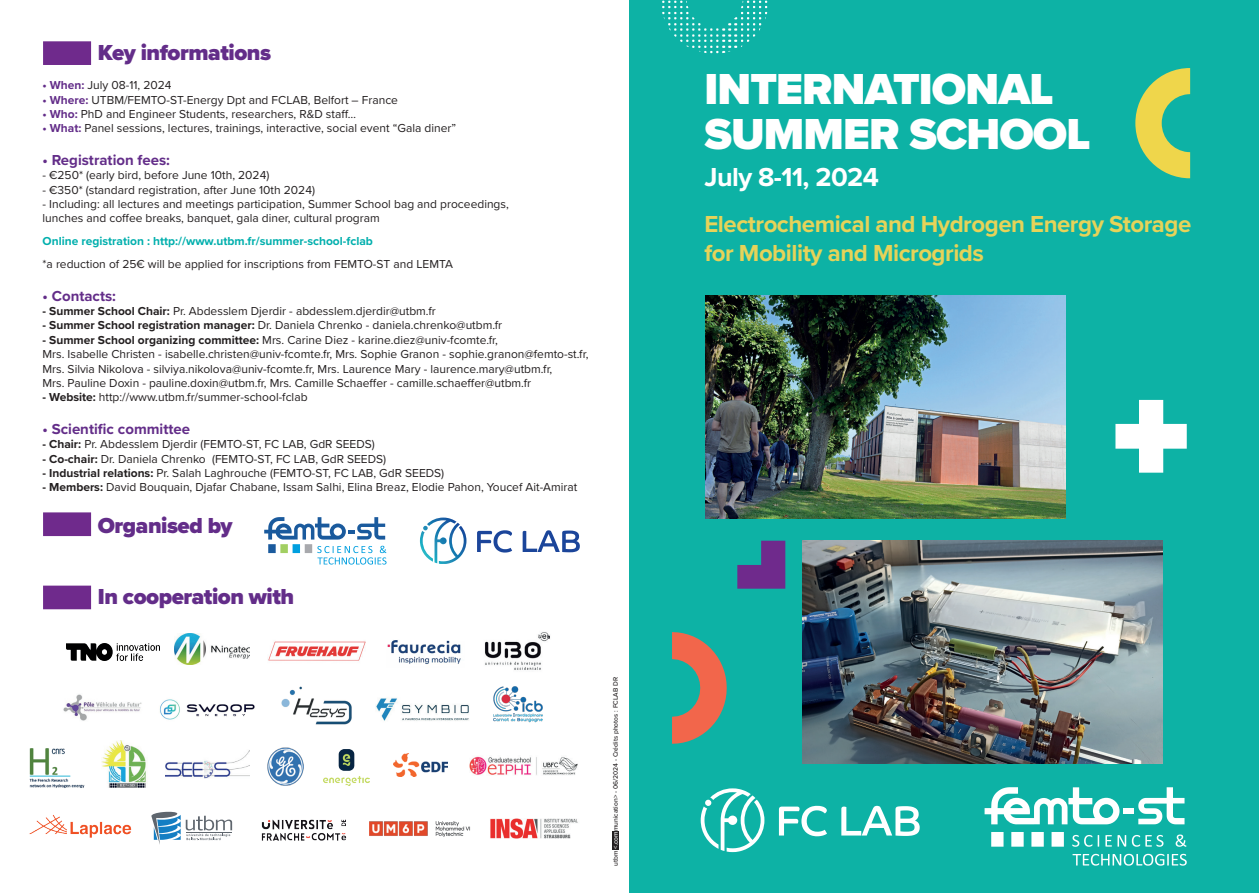
<style>
.page{position:relative;width:1259px;height:893px;background:#fff}
.page>*{position:absolute;margin:0;border:0;box-sizing:border-box;transform-origin:0 0}
.t1{font:900 45px/45px "Proxima Nova";letter-spacing:-.02em;color:#fff}
.t2{font:700 27px "Proxima Nova";letter-spacing:-.02em;color:#fff}
.t3{font:700 24px/28.8px "Proxima Nova";letter-spacing:-.02em;color:#e6d359}
.t4{font:900 22.5px "Proxima Nova";letter-spacing:-.02em;color:#632d89}
.t5{font:700 15px "Proxima Nova";color:#632d89}
.t6{font:12px/14.4px "Proxima Nova";color:#231f20}
.t7{font:700 12px "Proxima Nova";color:#00afad}
.t8{font:500 6.75px "Proxima Nova";color:#231f20}
.s1{font-weight:700;color:#632d89}
.s2{font-weight:700}
.s3{color:#fff}
</style>
<div class="page">
<div style="left:695px;top:0;width:564px;height:893px;background:#0db2a5"></div>
<div style="left:629px;top:0;width:66px;height:893px;background:#0db2a5"></div>
<img style="left:705px;top:295px;width:360px;height:224px">
<img style="left:803px;top:541px;width:359px;height:223px">
<div style="left:613px;top:831px;width:6px;height:19px;background:#231f20"></div>
<svg style="left:779px;top:806px;width:48px;height:30px"></svg>
<svg style="left:841px;top:806px;width:78px;height:30px"></svg>
<svg style="left:700px;top:788px;width:64px;height:64px"></svg>
<div style="left:991px;top:832px;width:12px;height:15px;background:#fff"></div>
<div style="left:1011px;top:832px;width:12px;height:15px;background:#fff"></div>
<div style="left:1031px;top:832px;width:12px;height:15px;background:#fff"></div>
<div style="left:1051px;top:832px;width:13px;height:15px;background:#fff"></div>
<svg style="left:1138px;top:787px;width:46px;height:37px"></svg>
<svg style="left:984px;top:787px;width:135px;height:37px"></svg>
<div style="left:1123px;top:808px;width:11px;height:6px;background:#fff"></div>
<svg style="left:1072px;top:854px;width:114px;height:12px"></svg>
<svg style="left:1072px;top:835px;width:27px;height:12px"></svg>
<svg style="left:1105px;top:835px;width:6px;height:12px"></svg>
<svg style="left:1117px;top:835px;width:46px;height:12px"></svg>
<svg style="left:1175px;top:834px;width:11px;height:13px"></svg>
<svg style="left:1135px;top:68px;width:55px;height:110px"></svg>
<svg style="left:672px;top:632px;width:54px;height:112px"></svg>
<svg style="left:737px;top:541px;width:48px;height:48px"></svg>
<svg style="left:43px;top:512px;width:48px;height:24px"></svg>
<svg style="left:43px;top:586px;width:48px;height:23px"></svg>
<svg style="left:43px;top:41px;width:48px;height:24px"></svg>
<svg style="left:662px;top:1px;width:105px;height:52px"></svg>
<svg style="left:1115px;top:400px;width:71px;height:73px"></svg>
<div style="left:268px;top:544px;width:8px;height:9px;background:#1a5a9d"></div>
<div style="left:280px;top:544px;width:8px;height:9px;background:#a2cf62"></div>
<div style="left:292px;top:544px;width:8px;height:9px;background:#009fdf"></div>
<div style="left:305px;top:544px;width:7px;height:9px;background:#a8a9ad"></div>
<svg style="left:264px;top:517px;width:121px;height:23px"></svg>
<svg style="left:317px;top:546px;width:69px;height:19px"></svg>
<svg style="left:477px;top:530px;width:35px;height:23px"></svg>
<svg style="left:522px;top:530px;width:58px;height:22px"></svg>
<svg style="left:420px;top:518px;width:46px;height:46px"></svg>
<img style="left:175px;top:633px;width:74px;height:32px">
<img style="left:268px;top:641px;width:98px;height:20px">
<img style="left:387px;top:640px;width:74px;height:24px">
<img style="left:484px;top:632px;width:66px;height:38px">
<img style="left:160px;top:699px;width:95px;height:21px">
<img style="left:281px;top:686px;width:71px;height:39px">
<img style="left:376px;top:698px;width:93px;height:23px">
<img style="left:493px;top:686px;width:50px;height:37px">
<img style="left:63px;top:694px;width:79px;height:27px">
<img style="left:369px;top:821px;width:101px;height:15px">
<svg style="left:151px;top:812px;width:81px;height:32px"></svg>
<img style="left:261px;top:819px;width:86px;height:22px">
<img style="left:490px;top:818px;width:88px;height:21px">
<img style="left:66px;top:644px;width:93px;height:16px">
<img style="left:166px;top:750px;width:84px;height:29px">
<img style="left:267px;top:748px;width:36px;height:37px">
<img style="left:393px;top:753px;width:54px;height:23px">
<img style="left:469px;top:756px;width:109px;height:19px">
<img style="left:102px;top:740px;width:44px;height:47px">
<img style="left:324px;top:750px;width:46px;height:36px">
<img style="left:29px;top:748px;width:56px;height:40px">
<img style="left:29px;top:815px;width:103px;height:23px">
<h3 class="t4" style="left:98px;top:36px;width:175px">Key informations</h3>
<p class="t6" style="left:43px;top:77px;width:131px"><span class="s1">• When:</span> July 08-11, 2024</p>
<p class="t6" style="left:43px;top:92px;width:357px"><span class="s1">• Where:</span> UTBM/FEMTO-ST-Energy Dpt and FCLAB, Belfort – France</p>
<p class="t6" style="left:43px;top:106px;width:315px"><span class="s1">• Who:</span> PhD and Engineer Students, researchers, R&amp;D staff…</p>
<p class="t6" style="left:43px;top:121px;width:415px"><span class="s1">• What:</span> Panel sessions, lectures, trainings, interactive, social event “Gala diner”</p>
<p class="t5" style="left:43px;top:149px;width:129px">• Registration fees:</p>
<p class="t6" style="left:43px;top:167px;width:228px">- €250* (early bird, before June 10th, 2024)</p>
<p class="t6" style="left:43px;top:182px;width:274px">- €350* (standard registration, after June 10th 2024)</p>
<p class="t6" style="left:43px;top:196px;width:468px">- Including: all lectures and meetings participation, Summer School bag and proceedings, lunches and coffee breaks, banquet, gala diner, cultural program</p>
<p class="t7" style="left:43px;top:232px;width:332px">Online registration : http://www.utbm.fr/summer-school-fclab</p>
<p class="t6" style="left:43px;top:256px;width:412px">*a reduction of 25€ will be applied for inscriptions from FEMTO-ST and LEMTA</p>
<p class="t5" style="left:43px;top:284px;width:75px">• Contacts:</p>
<p class="t6" style="left:43px;top:303px;width:395px"><span class="s2">- Summer School Chair:</span> Pr. Abdesslem Djerdir - abdesslem.djerdir@utbm.fr</p>
<p class="t6" style="left:43px;top:318px;width:461px"><span class="s2">- Summer School registration manager:</span> Dr. Daniela Chrenko - daniela.chrenko@utbm.fr</p>
<p class="t6" style="left:43px;top:332px;width:547px"><span class="s2">- Summer School organizing committee:</span> Mrs. Carine Diez - karine.diez@univ-fcomte.fr,<br>Mrs. Isabelle Christen - isabelle.christen@univ-fcomte.fr, Mrs. Sophie Granon - sophie.granon@femto-st.fr, Mrs. Silvia Nikolova - silviya.nikolova@univ-fcomte.fr, Mrs. Laurence Mary - laurence.mary@utbm.fr,<br>Mrs. Pauline Doxin - pauline.doxin@utbm.fr, Mrs. Camille Schaeffer - camille.schaeffer@utbm.fr</p>
<p class="t6" style="left:43px;top:390px;width:266px"><span class="s2">- Website:</span> http://www.utbm.fr/summer-school-fclab</p>
<p class="t5" style="left:43px;top:418px;width:149px">• Scientific committee</p>
<p class="t6" style="left:43px;top:436px;width:334px"><span class="s2">- Chair:</span> Pr. Abdesslem Djerdir (FEMTO-ST, FC LAB, GdR SEEDS)</p>
<p class="t6" style="left:43px;top:451px;width:345px"><span class="s2">- Co-chair:</span> Dr. Daniela Chrenko (FEMTO-ST, FC LAB, GdR SEEDS)</p>
<p class="t6" style="left:43px;top:465px;width:403px"><span class="s2">- Industrial relations:</span> Pr. Salah Laghrouche (FEMTO-ST, FC LAB, GdR SEEDS)</p>
<p class="t6" style="left:43px;top:480px;width:536px"><span class="s2">- Members:</span> David Bouquain, Djafar Chabane, Issam Salhi, Elina Breaz, Elodie Pahon, Youcef Ait-Amirat</p>
<h3 class="t4" style="left:98px;top:508px;width:136px">Organised by</h3>
<h3 class="t4" style="left:98px;top:580px;width:198px">In cooperation with</h3>
<p class="t8" style="left:610px;top:866px;width:190px;rotate:-90deg">utbm <span class="s3">&lt;.com</span>munication&gt; - 06/2024 - Crédits photos : FCLAB DR</p>
<h1 class="t1" style="left:704px;top:66px;width:388px">INTERNATIONAL<br>SUMMER SCHOOL</h1>
<h2 class="t2" style="left:704px;top:157px;width:176px">July 8-11, 2024</h2>
<h3 class="t3" style="left:704px;top:209px;width:488px">Electrochemical and Hydrogen Energy Storage for Mobility and Microgrids</h3>
</div>
